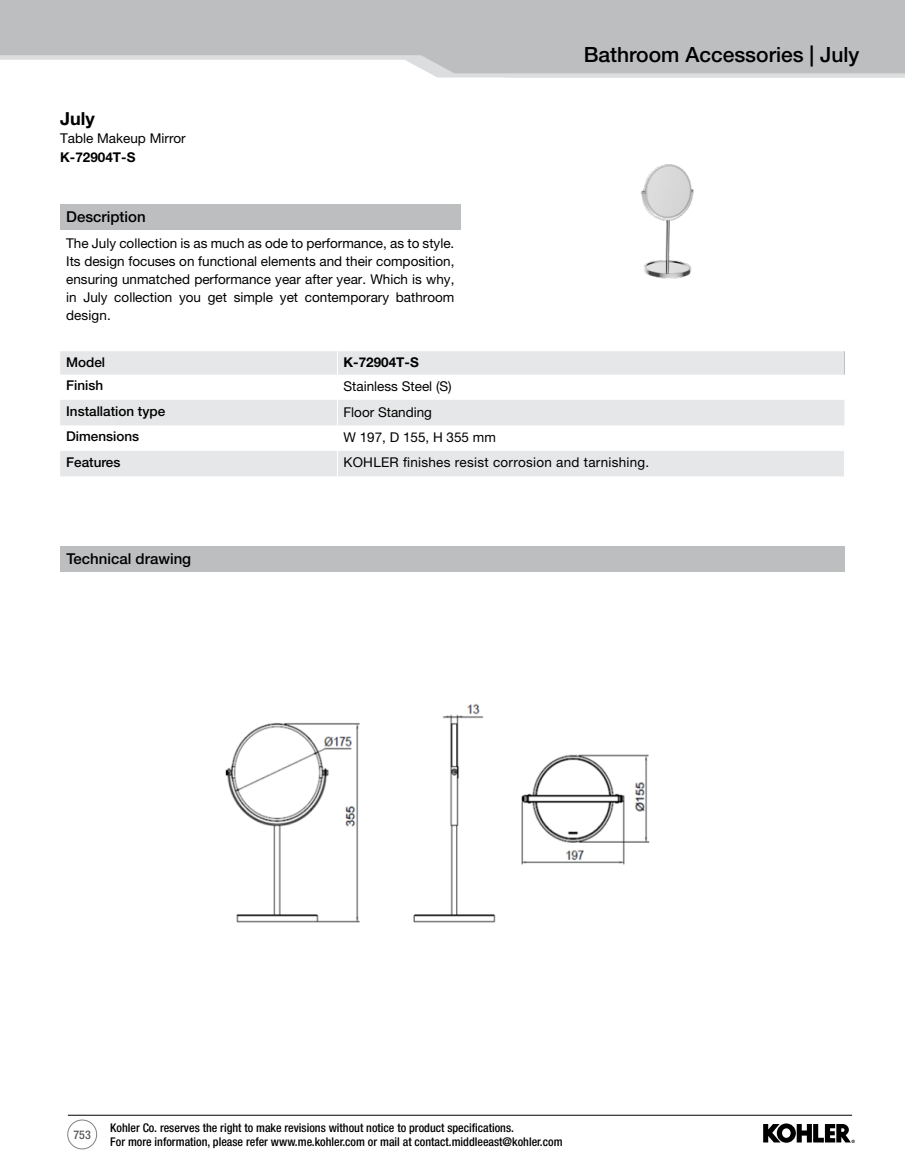
<style>
.page{position:relative;width:905px;height:1175px;background:#fff}
.page>*{position:absolute;margin:0;border:0;box-sizing:border-box;transform-origin:0 0}
.t1{font:500 21px "Helvetica Neue LT Pro";color:#000}
.t2{font:700 18px "Helvetica Neue LT Pro";color:#000}
.t3{font:500 15px "Helvetica Neue LT Pro";color:#000}
.t4{font:13.5px/18px "Helvetica Neue LT Pro";color:#000;text-align:justify}
.t5{font:13.5px/24.9px "Helvetica Neue LT Pro";letter-spacing:.02em;color:#000}
.t6{font:500 13.5px "Helvetica Neue LT Pro";color:#000}
.t7{font:700 13.5px "Helvetica Neue LT Pro";color:#000}
.t8{font:500 condensed 12px/13.5px "Helvetica Neue LT Pro";color:#000}
.t9{font:500 condensed 12px "Helvetica Neue LT Pro";color:#58595b}
.s1{font-weight:700}
</style>
<div class="page">
<hr style="left:68px;top:1115px;width:784px;height:1px;background:#000">
<svg style="left:763px;top:1123px;width:91px;height:20px"></svg>
<div style="left:67px;top:1119px;width:30px;height:30px;border:1px solid #808285;border-radius:50%"></div>
<div style="left:60px;top:204px;width:400px;height:25px;background:#bcbec0"></div>
<div style="left:60px;top:546px;width:784px;height:25px;background:#bcbec0"></div>
<svg style="left:60px;top:351px;width:785px;height:125px"></svg>
<img style="left:225px;top:704px;width:425px;height:219px">
<img style="left:640px;top:164px;width:54px;height:115px">
<svg style="left:430px;top:73px;width:474px;height:5px;background:#dbdcdd"></svg>
<svg style="left:0;top:0;width:904px;height:73px;background:#c2c4c6"></svg>
<p class="t2" style="left:60px;top:107px;width:36px">July</p>
<p class="t4" style="left:60px;top:129px;width:127px">Table Makeup Mirror</p>
<p class="t7" style="left:60px;top:149px;width:77px">K-72904T-S</p>
<p class="t3" style="left:66px;top:208px;width:81px">Description</p>
<p class="t4" style="left:66px;top:234px;width:390px">The July collection is as much as ode to performance, as to style.<br>Its design focuses on functional elements and their composition, ensuring unmatched performance year after year. Which is why, in July collection you get simple yet contemporary bathroom design.</p>
<p class="t1" style="left:583px;top:42px;width:277px">Bathroom Accessories | July</p>
<p class="t6" style="left:66px;top:354px;width:41px">Model</p>
<p class="t6" style="left:66px;top:377px;width:39px">Finish</p>
<p class="t6" style="left:66px;top:402px;width:101px">Installation type</p>
<p class="t6" style="left:66px;top:428px;width:75px">Dimensions</p>
<p class="t6" style="left:66px;top:454px;width:56px">Features</p>
<p class="t3" style="left:66px;top:550px;width:126px">Technical drawing</p>
<p class="t4" style="left:343px;top:350px;width:110px;line-height:24px"><span class="s1">K-72904T-S<br></span>Stainless Steel (S)</p>
<p class="t5" style="left:343px;top:399px;width:307px">Floor Standing<br>W 197, D 155, H 355 mm<br>KOHLER finishes resist corrosion and tarnishing.</p>
<p class="t9" style="left:74px;top:1127px;width:19px">753</p>
<p class="t8" style="left:110px;top:1120px;width:454px">Kohler Co. reserves the right to make revisions without notice to product specifications.<br>For more information, please refer www.me.kohler.com or mail at contact.middleeast@kohler.com</p>
</div>
